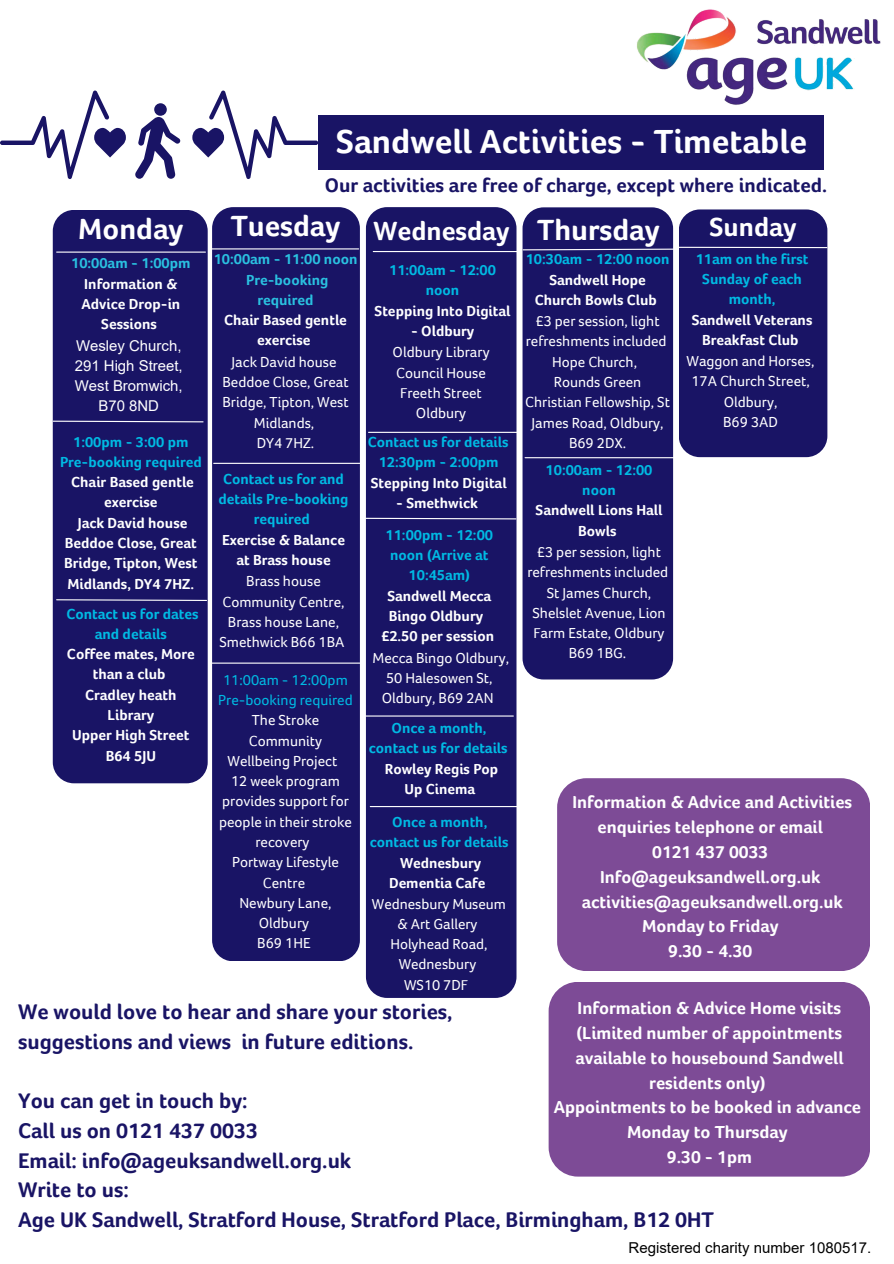
<style>
.page{position:relative;width:894px;height:1264px;background:#fff}
.page>*{position:absolute;margin:0;border:0;box-sizing:border-box;transform-origin:0 0}
.t1{font:700 34.35px "Foco Age UK";color:#fff}
.t2{font:700 30px "Foco Age UK";color:#fff}
.t3{font:700 27px "Foco Age UK";color:#fff}
.t4{font:700 21.75px "Foco Age UK";color:#191465}
.t5{font:700 20.25px "Foco Age UK";color:#191465}
.t6{font:700 17.85px/24.8px "Foco Age UK";color:#fff;text-align:center}
.t7{font:15px/20.2px "Foco Age UK";color:#fff;text-align:center}
.t8{font:700 15px/20.2px "Foco Age UK";color:#fff;text-align:center}
.t9{font:700 15px/20.2px "Foco Age UK";color:#00bae3;text-align:center}
.t10{font:700 15px/20.2px "Foco Age UK";color:#2ac1e0;text-align:center}
.t11{font:15px "Arial";color:#fff}
.t12{font:15px/20.2px "Foco Age UK";color:#00bae3;text-align:center}
.t13{font:15px "Arial";color:#000}
.t14{font:14.85px/20.2px "Foco Age UK";color:#fff;text-align:center}
.t15{font:700 14.85px/20.2px "Foco Age UK";color:#fff;text-align:center}
</style>
<div class="page">
<div style="left:318px;top:115px;width:505px;height:55px;background:#191465"></div>
<svg style="left:192px;top:90px;width:126px;height:89px"></svg>
<svg style="left:0;top:90px;width:126px;height:89px"></svg>
<div style="left:154px;top:103px;width:13px;height:13px;background:#191465;border-radius:50%"></div>
<svg style="left:135px;top:117px;width:45px;height:62px"></svg>
<div style="left:678px;top:209px;width:149px;height:248px;background:#191465;border-radius:21px"></div>
<div style="left:522px;top:207px;width:151px;height:472px;background:#191465;border-radius:21px"></div>
<div style="left:366px;top:207px;width:150px;height:790px;background:#191465;border-radius:21px"></div>
<div style="left:212px;top:207px;width:148px;height:754px;background:#191465;border-radius:21px"></div>
<div style="left:53px;top:210px;width:155px;height:573px;background:#191465;border-radius:21px"></div>
<hr style="left:212px;top:248px;width:146px;height:1px;background:#fff">
<svg style="left:522px;top:248px;width:152px;height:3px"></svg>
<hr style="left:679px;top:247px;width:147px;height:1px;background:#fff">
<hr style="left:57px;top:251px;width:148px;height:2px;background:#fff">
<hr style="left:210px;top:662px;width:149px;height:1px;background:#fff">
<svg style="left:365px;top:517px;width:152px;height:3px"></svg>
<hr style="left:525px;top:457px;width:153px;height:1px;background:#fff">
<hr style="left:368px;top:432px;width:149px;height:1px;background:#fff">
<hr style="left:363px;top:715px;width:150px;height:1px;background:#fff">
<hr style="left:370px;top:806px;width:150px;height:1px;background:#fff">
<svg style="left:52px;top:420px;width:152px;height:3px"></svg>
<hr style="left:373px;top:251px;width:146px;height:1px;background:#fff">
<img style="left:637px;top:9px;width:244px;height:152px">
<svg style="left:56px;top:598px;width:152px;height:3px"></svg>
<hr style="left:214px;top:463px;width:149px;height:1px;background:#fff">
<div style="left:557px;top:778px;width:312px;height:192px;background:#7d4b96;border-radius:29px"></div>
<div style="left:548px;top:981px;width:321px;height:195px;background:#7d4b96;border-radius:29px"></div>
<p class="t1" style="left:336px;top:122px;width:472px">Sandwell Activities - Timetable</p>
<p class="t5" style="left:325px;top:174px;width:503px">Our activities are free of charge, except where indicated.</p>
<p class="t2" style="left:78px;top:213px;width:107px">Monday</p>
<p class="t2" style="left:231px;top:209px;width:111px">Tuesday</p>
<p class="t3" style="left:373px;top:216px;width:138px">Wednesday</p>
<p class="t2" style="left:537px;top:213px;width:124px">Thursday</p>
<p class="t3" style="left:709px;top:212px;width:88px">Sunday</p>
<p class="t10" style="left:71px;top:253px;width:121px">10:00am - 1:00pm</p>
<p class="t8" style="left:81px;top:273px;width:100px">Information &amp;<br>Advice Drop-in<br>Sessions</p>
<p class="t11" style="left:76px;top:337px;width:107px">Wesley Church,</p>
<p class="t11" style="left:75px;top:357px;width:109px">291 High Street,</p>
<p class="t11" style="left:75px;top:377px;width:109px">West Bromwich,</p>
<p class="t11" style="left:98px;top:398px;width:62px">B70 8ND</p>
<p class="t10" style="left:214px;top:249px;width:145px">10:00am - 11:00 noon</p>
<p class="t10" style="left:246px;top:269px;width:84px">Pre-booking required</p>
<p class="t8" style="left:224px;top:310px;width:124px">Chair Based gentle exercise</p>
<p class="t7" style="left:231px;top:352px;width:106px">Jack David house</p>
<p class="t7" style="left:222px;top:372px;width:128px">Beddoe Close, Great<br>Bridge, Tipton, West<br>Midlands,</p>
<p class="t9" style="left:73px;top:431px;width:117px">1:00pm - 3:00 pm</p>
<p class="t7" style="left:257px;top:433px;width:59px">DY4 7HZ.</p>
<p class="t9" style="left:60px;top:452px;width:143px">Pre-booking required</p>
<p class="t8" style="left:71px;top:472px;width:124px">Chair Based gentle exercise</p>
<p class="t8" style="left:64px;top:512px;width:135px">Jack David house<br>Beddoe Close, Great<br>Bridge, Tipton, West<br>Midlands, DY4 7HZ.</p>
<p class="t9" style="left:218px;top:468px;width:131px">Contact us for and details Pre-booking required</p>
<p class="t8" style="left:222px;top:529px;width:124px">Exercise &amp; Balance at Brass house</p>
<p class="t7" style="left:219px;top:571px;width:127px">Brass house<br>Community Centre,<br>Brass house Lane,<br>Smethwick B66 1BA</p>
<p class="t9" style="left:66px;top:603px;width:134px">Contact us for dates and details</p>
<p class="t8" style="left:67px;top:644px;width:129px">Coffee mates, More than a club</p>
<p class="t8" style="left:85px;top:684px;width:93px">Cradley heath<br>Library</p>
<p class="t8" style="left:72px;top:725px;width:119px">Upper High Street</p>
<p class="t8" style="left:106px;top:745px;width:52px">B64 5JU</p>
<p class="t12" style="left:218px;top:669px;width:136px">11:00am - 12:00pm<br>Pre-booking required</p>
<p class="t7" style="left:227px;top:710px;width:111px">The Stroke<br>Community<br>Wellbeing Project</p>
<p class="t7" style="left:219px;top:771px;width:134px">12 week program provides support for people in their stroke recovery</p>
<p class="t7" style="left:232px;top:852px;width:108px">Portway Lifestyle<br>Centre</p>
<p class="t7" style="left:239px;top:892px;width:94px">Newbury Lane,<br>Oldbury</p>
<p class="t7" style="left:257px;top:933px;width:55px">B69 1HE</p>
<p class="t9" style="left:389px;top:260px;width:108px">11:00am - 12:00 noon</p>
<p class="t8" style="left:374px;top:301px;width:137px">Stepping Into Digital</p>
<p class="t8" style="left:411px;top:321px;width:65px">- Oldbury</p>
<p class="t7" style="left:392px;top:342px;width:98px">Oldbury Library</p>
<p class="t7" style="left:396px;top:363px;width:91px">Council House</p>
<p class="t7" style="left:400px;top:383px;width:83px">Freeth Street</p>
<p class="t7" style="left:416px;top:403px;width:52px">Oldbury</p>
<p class="t9" style="left:367px;top:432px;width:142px">Contact us for details</p>
<p class="t9" style="left:378px;top:452px;width:121px">12:30pm - 2:00pm</p>
<p class="t8" style="left:370px;top:472px;width:137px">Stepping Into Digital</p>
<p class="t8" style="left:396px;top:493px;width:83px">- Smethwick</p>
<p class="t9" style="left:385px;top:524px;width:109px">11:00pm - 12:00 noon (Arrive at<br>10:45am)</p>
<p class="t8" style="left:387px;top:585px;width:105px;text-align:left">Sandwell Mecca<br>Bingo Oldbury</p>
<p class="t8" style="left:381px;top:626px;width:115px">£2.50 per session</p>
<p class="t7" style="left:372px;top:647px;width:138px">Mecca Bingo Oldbury,<br>50 Halesowen St,<br>Oldbury, B69 2AN</p>
<p class="t9" style="left:369px;top:717px;width:140px">Once a month, contact us for details</p>
<p class="t15" style="left:385px;top:758px;width:115px">Rowley Regis Pop<br>Up Cinema</p>
<p class="t9" style="left:369px;top:812px;width:140px">Once a month, contact us for details</p>
<p class="t15" style="left:389px;top:853px;width:98px">Wednesbury<br>Dementia Cafe</p>
<p class="t14" style="left:372px;top:893px;width:136px">Wednesbury Museum &amp; Art Gallery</p>
<p class="t14" style="left:390px;top:934px;width:99px">Holyhead Road,<br>Wednesbury</p>
<p class="t14" style="left:404px;top:974px;width:65px">WS10 7DF</p>
<p class="t9" style="left:525px;top:249px;width:145px">10:30am - 12:00 noon</p>
<p class="t8" style="left:534px;top:269px;width:124px">Sandwell Hope<br>Church Bowls Club</p>
<p class="t7" style="left:525px;top:311px;width:142px">£3 per session, light refreshments included</p>
<p class="t7" style="left:552px;top:352px;width:86px">Hope Church,</p>
<p class="t7" style="left:525px;top:372px;width:146px">Rounds Green<br>Christian Fellowship, St<br>James Road, Oldbury,</p>
<p class="t7" style="left:569px;top:433px;width:59px">B69 2DX.</p>
<p class="t9" style="left:545px;top:459px;width:108px">10:00am - 12:00 noon</p>
<p class="t8" style="left:535px;top:500px;width:128px">Sandwell Lions Hall<br>Bowls</p>
<p class="t7" style="left:527px;top:542px;width:142px">£3 per session, light refreshments included</p>
<p class="t7" style="left:532px;top:582px;width:134px">St James Church,<br>Shelslet Avenue, Lion<br>Farm Estate, Oldbury<br>B69 1BG.</p>
<p class="t9" style="left:695px;top:248px;width:114px">11am on the first<br>Sunday of each month,</p>
<p class="t8" style="left:691px;top:309px;width:122px">Sandwell Veterans<br>Breakfast Club</p>
<p class="t7" style="left:686px;top:351px;width:129px">Waggon and Horses,</p>
<p class="t7" style="left:691px;top:371px;width:120px">17A Church Street,</p>
<p class="t7" style="left:723px;top:392px;width:55px">Oldbury,</p>
<p class="t7" style="left:723px;top:412px;width:56px">B69 3AD</p>
<p class="t6" style="left:572px;top:790px;width:281px">Information &amp; Advice and Activities enquiries telephone or email</p>
<p class="t6" style="left:652px;top:839px;width:118px">0121 437 0033</p>
<p class="t6" style="left:600px;top:864px;width:222px">Info@ageuksandwell.org.uk</p>
<p class="t6" style="left:581px;top:889px;width:262px">activities@ageuksandwell.org.uk</p>
<p class="t6" style="left:642px;top:914px;width:138px">Monday to Friday</p>
<p class="t6" style="left:668px;top:938px;width:86px">9.30 - 4.30</p>
<p class="t6" style="left:575px;top:995px;width:269px">Information &amp; Advice Home visits (Limited number of appointments available to housebound Sandwell residents only)</p>
<p class="t6" style="left:553px;top:1094px;width:309px">Appointments to be booked in advance</p>
<p class="t6" style="left:627px;top:1119px;width:162px">Monday to Thursday</p>
<p class="t6" style="left:666px;top:1144px;width:87px">9.30 - 1pm</p>
<p class="t4" style="left:18px;top:1000px;width:436px">We would love to hear and share your stories,</p>
<p class="t4" style="left:18px;top:1029px;width:397px">suggestions and views in future editions.</p>
<p class="t4" style="left:18px;top:1089px;width:231px">You can get in touch by:</p>
<p class="t4" style="left:18px;top:1118px;width:241px">Call us on 0121 437 0033</p>
<p class="t4" style="left:18px;top:1148px;width:334px">Email: info@ageuksandwell.org.uk</p>
<p class="t4" style="left:18px;top:1178px;width:112px">Write to us:</p>
<p class="t4" style="left:18px;top:1207px;width:697px">Age UK Sandwell, Stratford House, Stratford Place, Birmingham, B12 0HT</p>
<p class="t13" style="left:628px;top:1239px;width:244px">Registered charity number 1080517.</p>
</div>
